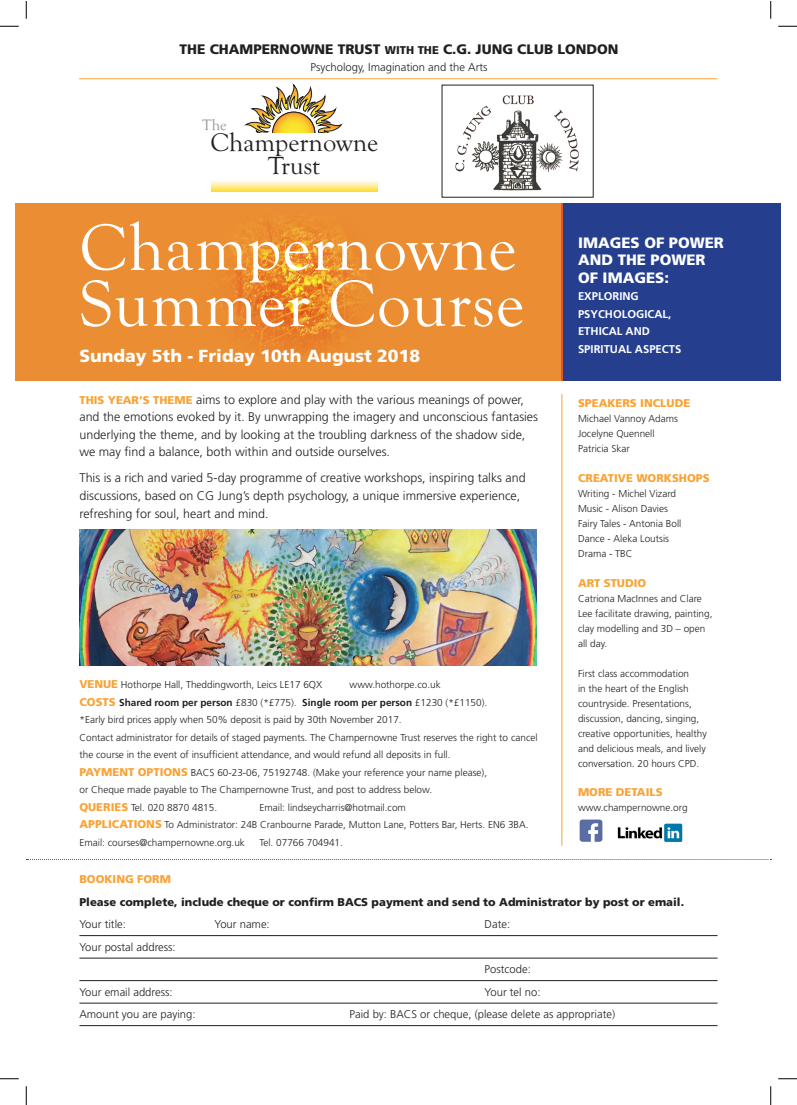
<style>
.page{position:relative;width:797px;height:1105px;background:#fff}
.page>*{position:absolute;margin:0;border:0;box-sizing:border-box;transform-origin:0 0}
.t1{font:67.5px/56.2px "Goudy Old Style T";letter-spacing:.01em;color:#fff}
.t2{font:26.38px "Goudy Old Style T";color:#231f20}
.t3{font:25.75px "Goudy Old Style T";letter-spacing:-.005em;color:#231f20}
.t4{font:900 17.5px "Frutiger";color:#fff}
.t5{font:15.62px "Goudy Old Style T";color:#939598}
.t6{font:900 15px/17.5px "Frutiger";color:#fff}
.t7{font:900 13.75px "Frutiger";color:#231f20}
.t8{font:300 12.5px/17.5px "Frutiger";color:#231f20}
.t9{font:300 11.25px "Frutiger";color:#231f20}
.t10{font:900 11.25px "Frutiger";color:#231f20}
.t11{font:900 11.25px "Frutiger";color:#f9a335}
.t12{font:700 11.25px/17.6px "Frutiger";color:#fff}
.t13{font:300 10px/15px "Frutiger";color:#231f20}
.s1{font-size:11.25px}
.s2{font-weight:900;font-size:11.25px;color:#f9a335}
.s3{font-weight:700}
</style>
<div class="page">
<img style="left:617px;top:823px;width:65px;height:20px">
<div style="left:561px;top:203px;width:220px;height:178px;background:#253f8e"></div>
<div style="left:16px;top:203px;width:547px;height:178px;background:#eb8d32"></div>
<hr style="left:79px;top:78px;width:638px;height:1px;background:#f9a335">
<svg style="left:246px;top:85px;width:95px;height:48px"></svg>
<svg style="left:211px;top:181px;width:167px;height:10px;background:#feec97"></svg>
<hr style="left:561px;top:394px;width:1px;height:452px;background:#f9a335">
<hr style="left:79px;top:935px;width:638px;height:1px;background:#231f20">
<hr style="left:79px;top:958px;width:638px;height:1px;background:#231f20">
<hr style="left:79px;top:980px;width:638px;height:1px;background:#231f20">
<hr style="left:79px;top:1003px;width:638px;height:1px;background:#231f20">
<hr style="left:79px;top:1025px;width:638px;height:1px;background:#231f20">
<svg style="left:27px;top:859px;width:744px;height:1px"></svg>
<img style="left:79px;top:529px;width:457px;height:137px">
<img style="left:455px;top:95px;width:124px;height:96px">
<img style="left:579px;top:819px;width:24px;height:23px">
<svg style="left:0;top:25px;width:19px;height:2px"></svg>
<svg style="left:778px;top:25px;width:18px;height:2px"></svg>
<svg style="left:0;top:1078px;width:19px;height:1px"></svg>
<svg style="left:778px;top:1078px;width:18px;height:1px"></svg>
<svg style="left:25px;top:1px;width:2px;height:18px"></svg>
<svg style="left:25px;top:1086px;width:2px;height:19px"></svg>
<svg style="left:770px;top:1px;width:1px;height:18px"></svg>
<svg style="left:770px;top:1086px;width:1px;height:19px"></svg>
<h3 class="t7" style="left:179px;top:41px;width:440px">THE CHAMPERNOWNE TRUST <span class="s1">WITH THE</span> C.G. JUNG CLUB LONDON</h3>
<p class="t9" style="left:310px;top:61px;width:179px">Psychology, Imagination and the Arts</p>
<h3 class="t5" style="left:202px;top:116px;width:26px">The</h3>
<h2 class="t2" style="left:210px;top:128px;width:169px">Champernowne</h2>
<h3 class="t3" style="left:268px;top:152px;width:53px">Trust</h3>
<h1 class="t1" style="left:79px;top:219px;width:446px">Champernowne<br>Summer Course</h1>
<h3 class="t4" style="left:79px;top:345px;width:342px">Sunday 5th - Friday 10th August 2018</h3>
<p class="t8" style="left:79px;top:391px;width:460px"><span class="s2">THIS YEAR’S THEME</span> aims to explore and play with the various meanings of power, and the emotions evoked by it. By unwrapping the imagery and unconscious fantasies underlying the theme, and by looking at the troubling darkness of the shadow side, we may find a balance, both within and outside ourselves.</p>
<p class="t8" style="left:79px;top:469px;width:448px">This is a rich and varied 5-day programme of creative workshops, inspiring talks and discussions, based on CG Jung’s depth psychology, a unique immersive experience, refreshing for soul, heart and mind.</p>
<p class="t13" style="left:79px;top:677px;width:244px"><span class="s2">VENUE</span> Hothorpe Hall, Theddingworth, Leics LE17 6QX</p>
<p class="t13" style="left:79px;top:676px;width:460px;line-height:17.5px;text-indent:270px">www.hothorpe.co.uk<br><span class="s2">COSTS</span> <span class="s3">Shared room per person</span> £830 (*£775). <span class="s3">Single room per person</span> £1230 (*£1150).<br>*Early bird prices apply when 50% deposit is paid by 30th November 2017.<br>Contact administrator for details of staged payments. The Champernowne Trust reserves the right to cancel the course in the event of insufficient attendance, and would refund all deposits in full.<br><span class="s2">PAYMENT OPTIONS</span> BACS 60-23-06, 75192748. (Make your reference your name please),<br>or Cheque made payable to The Champernowne Trust, and post to address below.<br><span class="s2">QUERIES</span> Tel. 020 8870 4815.</p>
<p class="t13" style="left:79px;top:798px;width:450px;line-height:17.5px;text-indent:180px">Email: lindseycharris@hotmail.com<br><span class="s2">APPLICATIONS</span> To Administrator: 24B Cranbourne Parade, Mutton Lane, Potters Bar, Herts. EN6 3BA.<br>Email: courses@champernowne.org.uk</p>
<p class="t13" style="left:259px;top:834px;width:85px">Tel. 07766 704941.</p>
<h3 class="t6" style="left:578px;top:233px;width:147px">IMAGES OF POWER<br>AND THE POWER<br>OF IMAGES:</h3>
<p class="t12" style="left:578px;top:287px;width:105px">EXPLORING<br>PSYCHOLOGICAL,<br>ETHICAL AND<br>SPIRITUAL ASPECTS</p>
<p class="t11" style="left:578px;top:396px;width:114px">SPEAKERS INCLUDE</p>
<p class="t13" style="left:578px;top:411px;width:102px">Michael Vannoy Adams<br>Jocelyne Quennell<br>Patricia Skar</p>
<p class="t11" style="left:578px;top:471px;width:133px">CREATIVE WORKSHOPS</p>
<p class="t13" style="left:578px;top:486px;width:105px">Writing - Michel Vizard<br>Music - Alison Davies<br>Fairy Tales - Antonia Boll<br>Dance - Aleka Loutsis<br>Drama - TBC</p>
<p class="t11" style="left:578px;top:576px;width:70px">ART STUDIO</p>
<p class="t13" style="left:578px;top:591px;width:136px">Catriona MacInnes and Clare<br>Lee facilitate drawing, painting, clay modelling and 3D – open all day.</p>
<p class="t13" style="left:578px;top:666px;width:130px">First class accommodation<br>in the heart of the English countryside. Presentations, discussion, dancing, singing, creative opportunities, healthy and delicious meals, and lively conversation. 20 hours CPD.</p>
<p class="t11" style="left:578px;top:785px;width:86px">MORE DETAILS</p>
<p class="t13" style="left:578px;top:800px;width:111px">www.champernowne.org</p>
<p class="t11" style="left:79px;top:872px;width:93px">BOOKING FORM</p>
<p class="t10" style="left:79px;top:895px;width:606px">Please complete, include cheque or confirm BACS payment and send to Administrator by post or email.</p>
<p class="t9" style="left:79px;top:918px;width:48px">Your title:</p>
<p class="t9" style="left:214px;top:918px;width:57px">Your name:</p>
<p class="t9" style="left:484px;top:918px;width:27px">Date:</p>
<p class="t9" style="left:79px;top:940px;width:98px">Your postal address:</p>
<p class="t9" style="left:484px;top:963px;width:48px">Postcode:</p>
<p class="t9" style="left:79px;top:985px;width:95px">Your email address:</p>
<p class="t9" style="left:484px;top:985px;width:57px">Your tel no:</p>
<p class="t9" style="left:79px;top:1008px;width:118px">Amount you are paying:</p>
<p class="t9" style="left:349px;top:1008px;width:267px">Paid by: BACS or cheque, (please delete as appropriate)</p>
</div>
